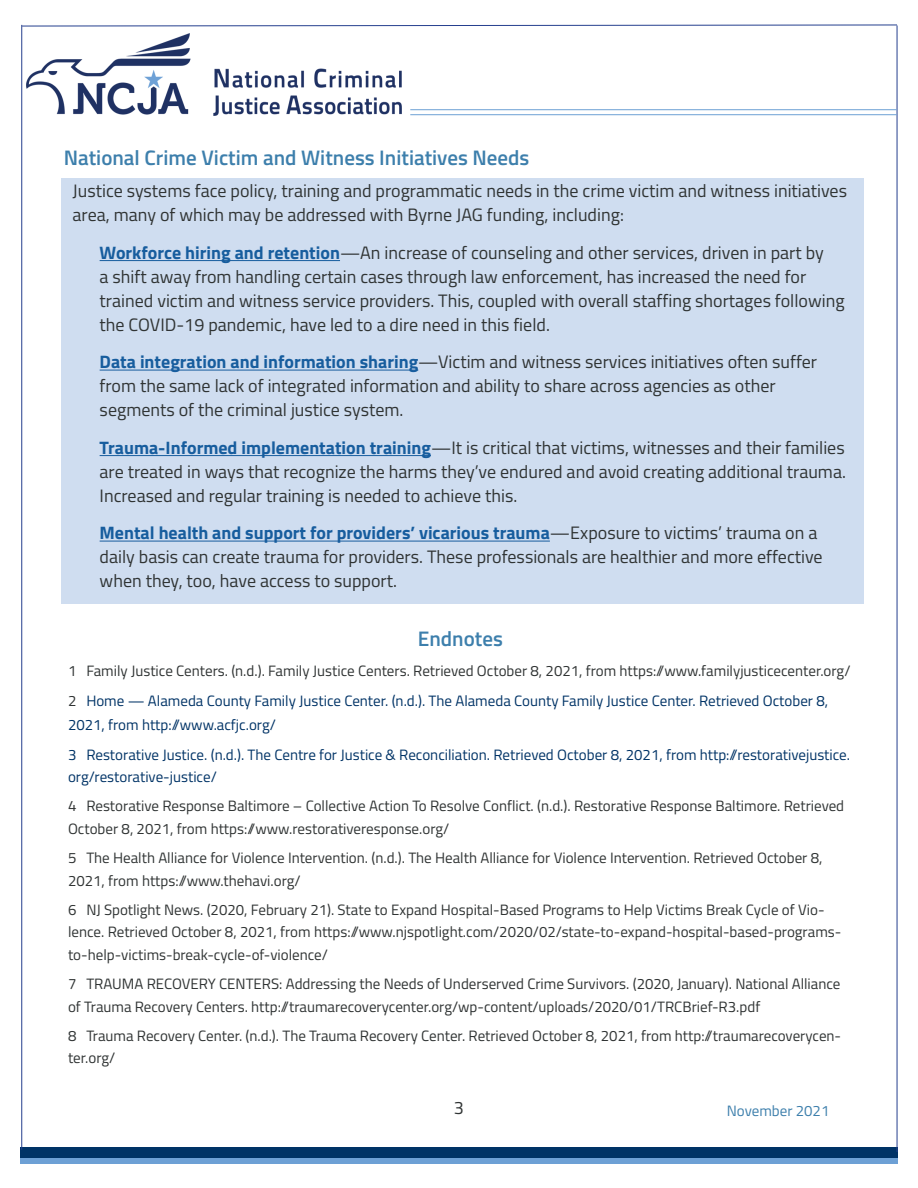
<style>
.page{position:relative;width:918px;height:1188px;background:#fff}
.page>*{position:absolute;margin:0;border:0;box-sizing:border-box;transform-origin:0 0}
.t1{font:600 21px "Titillium";color:#3d7fac}
.t2{font:18px/24px "Titillium";color:#303434}
.t3{font:15px/22.5px "Titillium";color:#303434}
.t4{font:15px/24px "Titillium";color:#036}
.t5{font:15px "Titillium";color:#3d7fac}
.s1{font-weight:700;color:#175d9e}
.s2{color:#303434}
</style>
<div class="page">
<div style="left:20px;top:1158px;width:878px;height:5px;background:#6da0d5"></div>
<div style="left:20px;top:1147px;width:878px;height:10px;background:#036"></div>
<hr style="left:21px;top:25px;width:1px;height:1125px;background:#253f8e">
<hr style="left:897px;top:26px;width:1px;height:1126px;background:#253f8e">
<hr style="left:410px;top:109px;width:487px;height:1px;background:#6da0d5">
<hr style="left:410px;top:114px;width:487px;height:1px;background:#6da0d5">
<img style="left:26px;top:34px;width:376px;height:81px">
<svg style="left:21px;top:24px;width:877px;height:3px"></svg>
<div style="left:62px;top:178px;width:802px;height:426px;background:#cfddf0"></div>
<hr style="left:100px;top:260px;width:240px;height:1px;background:#175d9e">
<hr style="left:100px;top:370px;width:318px;height:1px;background:#175d9e">
<hr style="left:100px;top:455px;width:331px;height:1px;background:#175d9e">
<hr style="left:100px;top:541px;width:450px;height:1px;background:#175d9e">
<p class="t1" style="left:64px;top:142px;width:467px">National Crime Victim and Witness Initiatives Needs</p>
<p class="t2" style="left:73px;top:178px;width:776px">Justice systems face policy, training and programmatic needs in the crime victim and witness initiatives area, many of which may be addressed with Byrne JAG funding, including:</p>
<p class="t2" style="left:100px;top:239px;width:746px"><span class="s1">Workforce hiring and retention</span>—An increase of counseling and other services, driven in part by<br>a shift away from handling certain cases through law enforcement, has increased the need for trained victim and witness service providers. This, coupled with overall staffing shortages following the COVID-19 pandemic, have led to a dire need in this field.</p>
<p class="t2" style="left:100px;top:349px;width:719px"><span class="s1">Data integration and information sharing</span>—Victim and witness services initiatives often suffer from the same lack of integrated information and ability to share across agencies as other segments of the criminal justice system.</p>
<p class="t2" style="left:100px;top:434px;width:748px;text-align:justify"><span class="s1">Trauma-Informed implementation training</span>—It is critical that victims, witnesses and their families are treated in ways that recognize the harms they’ve endured and avoid creating additional trauma.<br>Increased and regular training is needed to achieve this.</p>
<p class="t2" style="left:100px;top:520px;width:725px"><span class="s1">Mental health and support for providers’ vicarious trauma</span>—Exposure to victims’ trauma on a daily basis can create trauma for providers. These professionals are healthier and more effective when they, too, have access to support.</p>
<p class="t1" style="left:418px;top:623px;width:87px">Endnotes</p>
<p class="t3" style="left:68px;top:658px;width:784px">1 Family Justice Centers. (n.d.). Family Justice Centers. Retrieved October 8, 2021, from https://www.familyjusticecenter.org/</p>
<p class="t4" style="left:68px;top:688px;width:762px"><span class="s2">2</span> Home — Alameda County Family Justice Center. (n.d.). The Alameda County Family Justice Center. Retrieved October 8,<br>2021, from http://www.acfjc.org/</p>
<p class="t4" style="left:68px;top:742px;width:784px;line-height:22.5px">3 Restorative Justice. (n.d.). The Centre for Justice &amp; Reconciliation. Retrieved October 8, 2021, from http://restorativejustice. org/restorative-justice/</p>
<p class="t3" style="left:68px;top:794px;width:778px">4 Restorative Response Baltimore – Collective Action To Resolve Conflict. (n.d.). Restorative Response Baltimore. Retrieved<br>October 8, 2021, from https://www.restorativeresponse.org/</p>
<p class="t3" style="left:68px;top:846px;width:756px">5 The Health Alliance for Violence Intervention. (n.d.). The Health Alliance for Violence Intervention. Retrieved October 8,<br>2021, from https://www.thehavi.org/</p>
<p class="t3" style="left:68px;top:898px;width:775px">6 NJ Spotlight News. (2020, February 21). State to Expand Hospital-Based Programs to Help Victims Break Cycle of Vio&shy;lence. Retrieved October 8, 2021, from https://www.njspotlight.com/2020/02/state-to-expand-hospital-based-programs&shy;to-help-victims-break-cycle-of-violence/</p>
<p class="t3" style="left:68px;top:972px;width:774px">7 TRAUMA RECOVERY CENTERS: Addressing the Needs of Underserved Crime Survivors. (2020, January). National Alliance of Trauma Recovery Centers. http://traumarecoverycenter.org/wp-content/uploads/2020/01/TRCBrief-R3.pdf</p>
<p class="t3" style="left:68px;top:1024px;width:775px">8 Trauma Recovery Center. (n.d.). The Trauma Recovery Center. Retrieved October 8, 2021, from http://traumarecoverycen&shy;ter.org/</p>
<p class="t2" style="left:454px;top:1094px;width:12px">3</p>
<p class="t5" style="left:727px;top:1100px;width:104px">November 2021</p>
</div>
